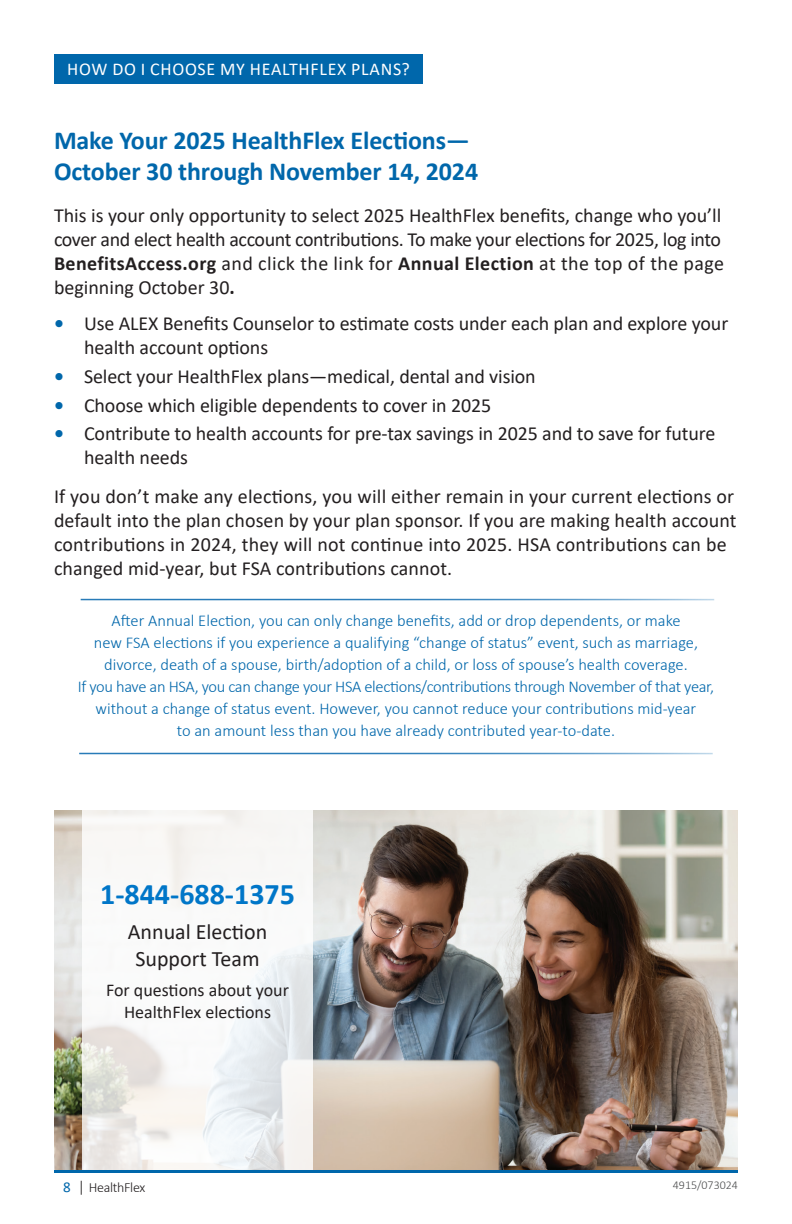
<style>
.page{position:relative;width:792px;height:1224px;background:#fff}
.page>*{position:absolute;margin:0;border:0;box-sizing:border-box;transform-origin:0 0}
.t1{font:700 30px "Calibri";color:#0076c8}
.t2{font:700 26px/31.2px "Calibri";letter-spacing:-.005em;color:#0067ab}
.t3{font:22px/26.4px "Calibri";color:#231f20;text-align:center}
.t4{font:20px/24px "Calibri";letter-spacing:-.005em;color:#231f20}
.t5{font:18px/21.6px "Calibri";color:#231f20;text-align:center}
.Eyebrow_text_reverse{font:18px "Calibri";letter-spacing:.04em;color:#fff}
.t6{font:300 16.4px/22px "Calibri";color:#0067ab;text-align:center}
.t7{font:300 14px "Calibri";letter-spacing:-.02em;color:#231f20}
.t8{font:300 12px "Calibri";color:#4b4c4d}
.s1{font-weight:700}
.s2{font-weight:700;color:#0067ab}
.s3{font-weight:400;font-size:15px;color:#0067ab}
.s4{font-size:16px}
</style>
<div class="page">
<hr style="left:54px;top:1170px;width:684px;height:3px;background:#0067ab">
<hr style="left:81px;top:599px;width:633px;height:1px;background:#287bb8">
<hr style="left:79px;top:753px;width:634px;height:1px;background:#287bb8">
<div style="left:54px;top:54px;width:369px;height:30px;background:#0067ab"></div>
<img style="left:54px;top:810px;width:684px;height:359px">
<svg style="left:82px;top:810px;width:231px;height:360px;fill:#f8f7f6"></svg>
<p class="Eyebrow_text_reverse" style="left:67px;top:57px;width:344px">HOW DO I CHOOSE MY HEALTHFLEX PLANS?</p>
<p class="t2" style="left:54px;top:125px;width:426px">Make Your 2025 HealthFlex Elections—<br>October 30 through November 14, 2024</p>
<p class="t4" style="left:54px;top:203px;width:672px">This is your only opportunity to select 2025 HealthFlex benefits, change who you’ll cover and elect health account contributions. To make your elections for 2025, log into <span class="s1">BenefitsAccess.org</span> and click the link for <span class="s1">Annual Election</span> at the top of the page beginning October 30<span class="s1">.</span></p>
<p class="t4" style="left:84px;top:311px;width:646px;text-indent:-30px"><span class="s2">•</span> Use ALEX Benefits Counselor to estimate costs under each plan and explore your health account options</p>
<p class="t4" style="left:54px;top:364px;width:483px"><span class="s2">•</span> Select your HealthFlex plans—medical, dental and vision</p>
<p class="t4" style="left:54px;top:392px;width:439px"><span class="s2">•</span> Choose which eligible dependents to cover in 2025</p>
<p class="t4" style="left:84px;top:421px;width:633px;text-indent:-30px"><span class="s2">•</span> Contribute to health accounts for pre-tax savings in 2025 and to save for future health needs</p>
<p class="t4" style="left:54px;top:483px;width:684px">If you don’t make any elections, you will either remain in your current elections or default into the plan chosen by your plan sponsor. If you are making health account contributions in 2024, they will not continue into 2025. HSA contributions can be changed mid-year, but FSA contributions cannot.</p>
<p class="t6" style="left:94px;top:609px;width:606px">After Annual Election, you can only change benefits, add or drop dependents, or make<br>new FSA elections if you experience a qualifying “change of status” event, such as marriage, divorce, death of a spouse, birth/adoption of a child, or loss of spouse’s health coverage.</p>
<p class="t6" style="left:78px;top:675px;width:638px">If you have an HSA, you can change your HSA elections/contributions through November of that year, without a change of status event. However, you cannot reduce your contributions mid-year<br>to an amount less than you have already contributed year-to-date.</p>
<p class="t1" style="left:100px;top:873px;width:196px">1-844-688-1375</p>
<p class="t3" style="left:128px;top:918px;width:141px">Annual Election<br>Support Team</p>
<p class="t5" style="left:106px;top:979px;width:184px">For questions about your<br>HealthFlex elections</p>
<p class="t7" style="left:63px;top:1178px;width:84px"><span class="s3">8</span> <span class="s4">|</span> HealthFlex</p>
<p class="t8" style="left:673px;top:1177px;width:67px">4915/073024</p>
</div>
